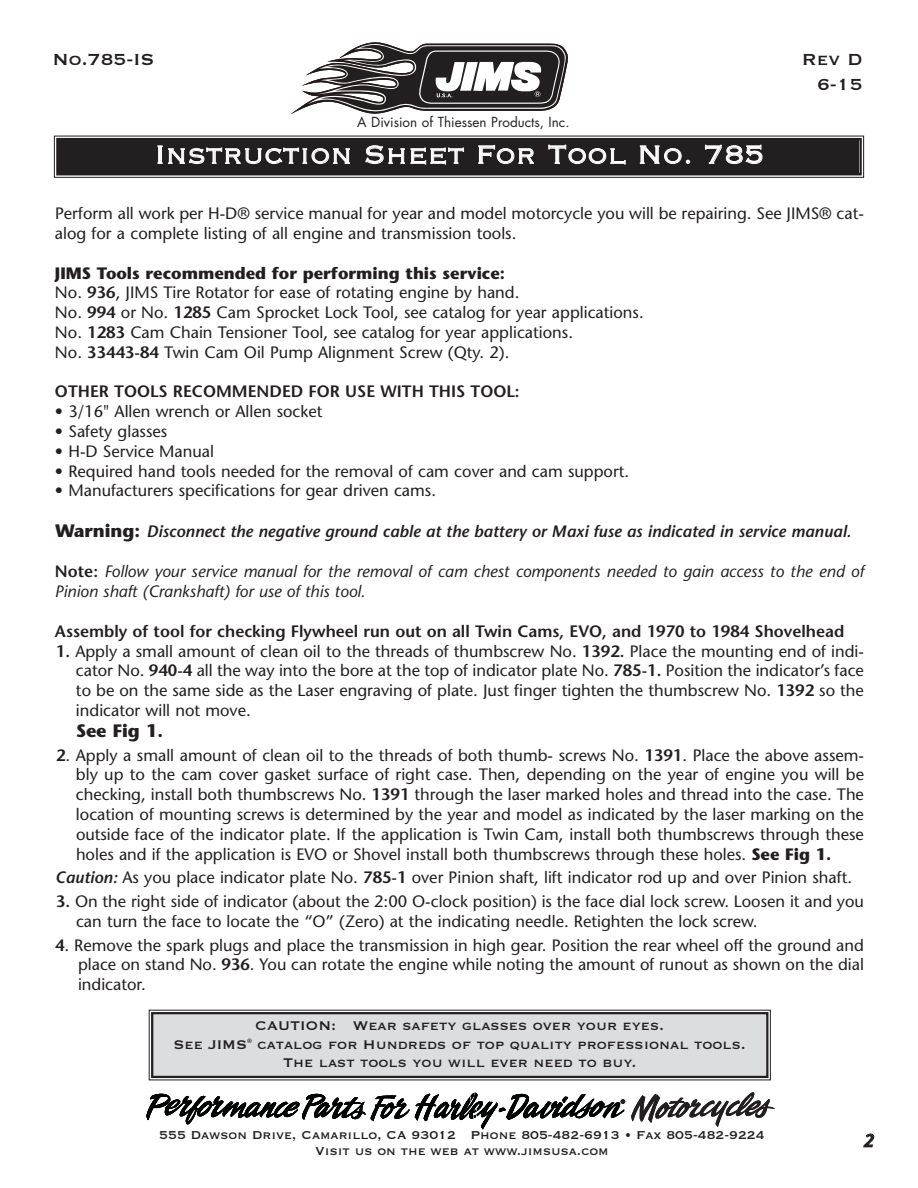
<style>
.page{position:relative;width:918px;height:1188px;background:#fff}
.page>*{position:absolute;margin:0;border:0;box-sizing:border-box;transform-origin:0 0}
.t1{font:33px "Copperplate Thirty Two BC";letter-spacing:.005em;color:#fff}
.t2{font:21px/25.2px "Copperplate Thirty One BC";color:#231f20;text-align:right}
.t3{font:700 18px "Stone Sans";color:#231f20}
.t4{font:italic 600 18px "Stone Sans";color:#231f20}
.t5{font:16.5px/19.8px "Stone Sans";color:#231f20}
.t6{font:italic 16.5px/19.8px "Stone Sans";color:#231f20}
.t7{font:16.5px/18.3px "Copperplate Thirty One BC";color:#231f20;text-align:center}
.t8{font:600 16.5px "Stone Sans";color:#231f20}
.t9{font:italic 600 16.5px "Stone Sans";color:#231f20}
.t10{font:15px/15.8px "Copperplate Thirty One BC";color:#231f20;text-align:center}
.t11{font:13.5px "Futura";color:#231f20}
.s1{font-weight:700}
.s2{font-weight:600}
.s3{font-weight:700;font-style:normal;font-size:18px}
.s4{font-weight:600;font-style:normal}
.s5{font-weight:600;font-style:italic}
</style>
<div class="page">
<div style="left:152px;top:1013px;width:615px;height:64px;background:#dcdddf"></div>
<div style="left:151px;top:1012px;width:617px;height:66px;border:2px solid #231f20"></div>
<div style="left:58px;top:140px;width:802px;height:33px;background:#231f20"></div>
<div style="left:54px;top:136px;width:810px;height:42px;border:1px solid #231f20"></div>
<div style="left:56px;top:138px;width:806px;height:37px;border:2px solid #231f20"></div>
<svg style="left:291px;top:42px;width:277px;height:72px"></svg>
<svg style="left:631px;top:1092px;width:144px;height:35px"></svg>
<svg style="left:146px;top:1093px;width:479px;height:36px"></svg>
<p class="t2" style="left:52px;top:45px;width:104px">No.785-IS</p>
<p class="t11" style="left:357px;top:116px;width:214px">A Division of Thiessen Products, Inc.</p>
<h1 class="t1" style="left:155px;top:133px;width:612px">Instruction Sheet For Tool No. 785</h1>
<p class="t2" style="left:802px;top:45px;width:62px">Rev D<br>6-15</p>
<p class="t5" style="left:55px;top:205px;width:811px">Perform all work per H-D® service manual for year and model motorcycle you will be repairing. See JIMS® cat&shy;alog for a complete listing of all engine and transmission tools.</p>
<p class="t5" style="left:55px;top:265px;width:590px"><span class="s1">JIMS Tools recommended for performing this service:<br></span>No. <span class="s2">936</span>, JIMS Tire Rotator for ease of rotating engine by hand.<br>No. <span class="s2">994</span> or No. <span class="s2">1285</span> Cam Sprocket Lock Tool, see catalog for year applications.<br>No. <span class="s2">1283</span> Cam Chain Tensioner Tool, see catalog for year applications.<br>No. <span class="s2">33443-84</span> Twin Cam Oil Pump Alignment Screw (Qty. 2).</p>
<p class="t8" style="left:55px;top:385px;width:466px">OTHER TOOLS RECOMMENDED FOR USE WITH THIS TOOL:</p>
<p class="t5" style="left:55px;top:403px;width:269px">• 3/16" Allen wrench or Allen socket</p>
<p class="t5" style="left:55px;top:423px;width:114px">• Safety glasses</p>
<p class="t5" style="left:55px;top:443px;width:161px">• H-D Service Manual</p>
<p class="t5" style="left:55px;top:463px;width:576px">• Required hand tools needed for the removal of cam cover and cam support.</p>
<p class="t5" style="left:55px;top:482px;width:383px">• Manufacturers specifications for gear driven cams.</p>
<p class="t9" style="left:55px;top:525px;width:798px"><span class="s3">Warning:</span> Disconnect the negative ground cable at the battery or Maxi fuse as indicated in service manual.</p>
<p class="t6" style="left:55px;top:563px;width:811px"><span class="s4">Note:</span> Follow your service manual for the removal of cam chest components needed to gain access to the end of<br>Pinion shaft (Crankshaft) for use of this tool.</p>
<p class="t8" style="left:55px;top:625px;width:791px">Assembly of tool for checking Flywheel run out on all Twin Cams, EVO, and 1970 to 1984 Shovelhead</p>
<p class="t5" style="left:76px;top:643px;width:790px;text-align:justify;text-indent:-20px"><span class="s2">1.</span> Apply a small amount of clean oil to the threads of thumbscrew No. <span class="s2">1392.</span> Place the mounting end of indi&shy;cator No. <span class="s2">940-4</span> all the way into the bore at the top of indicator plate No. <span class="s2">785-1.</span> Position the indicator’s face to be on the same side as the Laser engraving of plate. Just finger tighten the thumbscrew No. <span class="s2">1392</span> so the indicator will not move.</p>
<p class="t3" style="left:76px;top:724px;width:89px">See Fig 1.</p>
<p class="t5" style="left:76px;top:747px;width:790px;text-align:justify;text-indent:-20px"><span class="s2">2</span>. Apply a small amount of clean oil to the threads of both thumb- screws No. <span class="s2">1391</span>. Place the above assem&shy;bly up to the cam cover gasket surface of right case. Then, depending on the year of engine you will be checking, install both thumbscrews No. <span class="s2">1391</span> through the laser marked holes and thread into the case. The location of mounting screws is determined by the year and model as indicated by the laser marking on the outside face of the indicator plate. If the application is Twin Cam, install both thumbscrews through these holes and if the application is EVO or Shovel install both thumbscrews through these holes. <span class="s1">See Fig 1.</span></p>
<p class="t5" style="left:55px;top:869px;width:799px"><span class="s5">Caution:</span> As you place indicator plate No. <span class="s2">785-1</span> over Pinion shaft, lift indicator rod up and over Pinion shaft.</p>
<p class="t5" style="left:76px;top:893px;width:789px;text-indent:-20px"><span class="s2">3.</span> On the right side of indicator (about the 2:00 O-clock position) is the face dial lock screw. Loosen it and you can turn the face to locate the “O” (Zero) at the indicating needle. Retighten the lock screw.</p>
<p class="t5" style="left:78px;top:937px;width:788px;text-align:justify;text-indent:-23px"><span class="s2">4</span>. Remove the spark plugs and place the transmission in high gear. Position the rear wheel off the ground and place on stand No. <span class="s2">936</span>. You can rotate the engine while noting the amount of runout as shown on the dial indicator.</p>
<p class="t7" style="left:174px;top:1016px;width:574px">CAUTION: Wear safety glasses over your eyes.<br>See JIMS<sup>®</sup> catalog for Hundreds of top quality professional tools.<br>The last tools you will ever need to buy.</p>
<p class="t10" style="left:159px;top:1126px;width:607px">555 Dawson Drive, Camarillo, CA 93012 Phone 805-482-6913 • Fax 805-482-9224<br>Visit us on the web at www.jimsusa.com</p>
<p class="t4" style="left:863px;top:1134px;width:12px">2</p>
</div>
